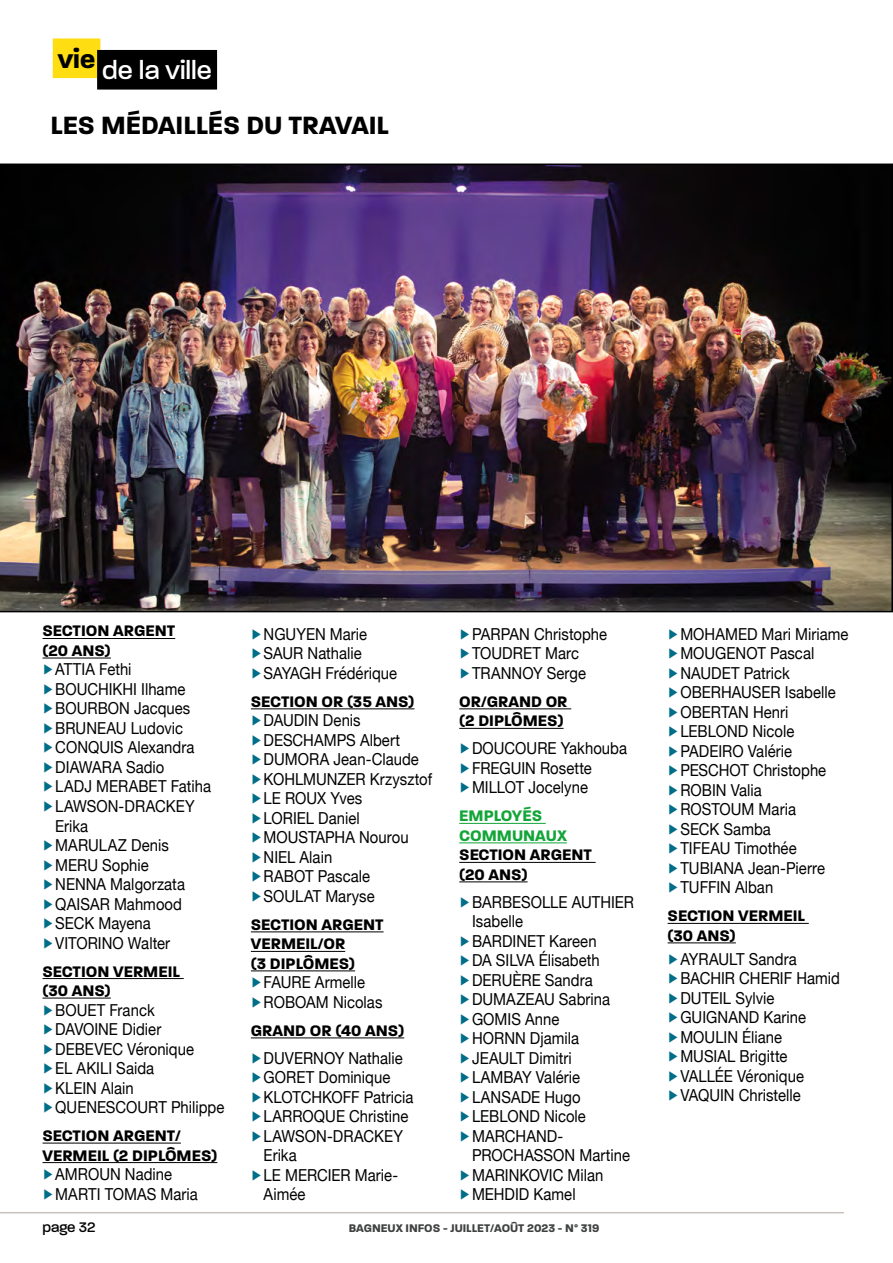
<style>
.page{position:relative;width:893px;height:1263px;background:#fff}
.page>*{position:absolute;margin:0;border:0;box-sizing:border-box;transform-origin:0 0}
.t1{font:700 27px "Paralucent";color:#000}
.t2{font:500 27px "Paralucent";color:#fff}
.t3{font:16.5px/19.5px "Helvetica Neue";color:#000;scale:.9 1}
.t4{font:700 16.5px/19.5px "Paralucent";color:#000}
.t5{font:700 16.5px/19.5px "Paralucent";color:#13a538}
.t6{font:500 15px "Paralucent";color:#000}
.t7{font:700 12px "Paralucent";color:#3f4040}
.s1{color:#006d89}
</style>
<div class="page">
<hr style="left:0;top:1212px;width:844px;height:1px;background:#c9c1be">
<div style="left:53px;top:38px;width:47px;height:40px;background:#ffdd13"></div>
<div style="left:97px;top:50px;width:120px;height:40px;background:#000"></div>
<img style="left:0;top:164px;width:893px;height:448px">
<hr style="left:43px;top:638px;width:132px;height:1px;background:#000">
<hr style="left:43px;top:658px;width:68px;height:1px;background:#000">
<hr style="left:43px;top:978px;width:141px;height:1px;background:#000">
<hr style="left:43px;top:998px;width:68px;height:1px;background:#000">
<hr style="left:43px;top:1143px;width:138px;height:1px;background:#000">
<hr style="left:43px;top:1162px;width:174px;height:1px;background:#000">
<hr style="left:251px;top:708px;width:163px;height:1px;background:#000">
<hr style="left:251px;top:931px;width:133px;height:1px;background:#000">
<hr style="left:251px;top:951px;width:94px;height:1px;background:#000">
<hr style="left:251px;top:970px;width:104px;height:1px;background:#000">
<hr style="left:251px;top:1037px;width:153px;height:1px;background:#000">
<hr style="left:459px;top:708px;width:112px;height:1px;background:#000">
<hr style="left:459px;top:728px;width:105px;height:1px;background:#000">
<hr style="left:459px;top:823px;width:87px;height:1px;background:#13a538">
<hr style="left:459px;top:842px;width:108px;height:1px;background:#13a538">
<hr style="left:459px;top:862px;width:137px;height:1px;background:#000">
<hr style="left:459px;top:881px;width:69px;height:1px;background:#000">
<hr style="left:668px;top:923px;width:141px;height:1px;background:#000">
<hr style="left:668px;top:942px;width:68px;height:1px;background:#000">
<h1 class="t2" style="left:58px;top:54px;width:156px"><sup>vie</sup> de la ville</h1>
<h1 class="t1" style="left:50px;top:109px;width:340px">LES MÉDAILLÉS DU TRAVAIL</h1>
<p class="t4" style="left:43px;top:621px;width:134px">SECTION ARGENT (20 ANS)</p>
<p class="t3" style="left:43px;top:661px;width:100px"><span class="s1">▶</span>ATTIA Fethi</p>
<p class="t3" style="left:43px;top:680px;width:160px"><span class="s1">▶</span>BOUCHIKHI Ilhame</p>
<p class="t3" style="left:43px;top:700px;width:166px"><span class="s1">▶</span>BOURBON Jacques</p>
<p class="t3" style="left:43px;top:719px;width:158px"><span class="s1">▶</span>BRUNEAU Ludovic</p>
<p class="t3" style="left:43px;top:739px;width:170px"><span class="s1">▶</span>CONQUIS Alexandra</p>
<p class="t3" style="left:43px;top:758px;width:137px"><span class="s1">▶</span>DIAWARA Sadio</p>
<p class="t3" style="left:43px;top:778px;width:189px"><span class="s1">▶</span>LADJ MERABET Fatiha</p>
<p class="t3" style="left:43px;top:797px;width:171px"><span class="s1">▶</span>LAWSON-DRACKEY</p>
<p class="t3" style="left:55px;top:817px;width:38px">Erika</p>
<p class="t3" style="left:43px;top:836px;width:142px"><span class="s1">▶</span>MARULAZ Denis</p>
<p class="t3" style="left:43px;top:856px;width:120px"><span class="s1">▶</span>MERU Sophie</p>
<p class="t3" style="left:43px;top:875px;width:160px"><span class="s1">▶</span>NENNA Malgorzata</p>
<p class="t3" style="left:43px;top:895px;width:156px"><span class="s1">▶</span>QAISAR Mahmood</p>
<p class="t3" style="left:43px;top:914px;width:122px"><span class="s1">▶</span>SECK Mayena</p>
<p class="t3" style="left:43px;top:934px;width:143px"><span class="s1">▶</span>VITORINO Walter</p>
<p class="t4" style="left:43px;top:961px;width:139px">SECTION VERMEIL (30 ANS)</p>
<p class="t3" style="left:43px;top:1001px;width:204px"><span class="s1">▶</span>BOUET Franck <span class="s1">▶</span>DAVOINE Didier <span class="s1">▶</span>DEBEVEC Véronique <span class="s1">▶</span>EL AKILI Saida<br><span class="s1">▶</span>KLEIN Alain <span class="s1">▶</span>QUENESCOURT Philippe</p>
<p class="t4" style="left:43px;top:1126px;width:176px">SECTION ARGENT/<br>VERMEIL (2 DIPLÔMES)</p>
<p class="t3" style="left:43px;top:1165px;width:174px"><span class="s1">▶</span>AMROUN Nadine <span class="s1">▶</span>MARTI TOMAS Maria</p>
<p class="t3" style="left:251px;top:625px;width:164px"><span class="s1">▶</span>NGUYEN Marie <span class="s1">▶</span>SAUR Nathalie <span class="s1">▶</span>SAYAGH Frédérique</p>
<p class="t4" style="left:251px;top:692px;width:165px">SECTION OR (35 ANS)</p>
<p class="t3" style="left:251px;top:712px;width:203px"><span class="s1">▶</span>DAUDIN Denis <span class="s1">▶</span>DESCHAMPS Albert <span class="s1">▶</span>DUMORA Jean-Claude <span class="s1">▶</span>KOHLMUNZER Krzysztof <span class="s1">▶</span>LE ROUX Yves<br><span class="s1">▶</span>LORIEL Daniel <span class="s1">▶</span>MOUSTAPHA Nourou <span class="s1">▶</span>NIEL Alain<br><span class="s1">▶</span>RABOT Pascale <span class="s1">▶</span>SOULAT Maryse</p>
<p class="t4" style="left:251px;top:915px;width:134px">SECTION ARGENT<br>VERMEIL/OR<br>(3 DIPLÔMES)</p>
<p class="t3" style="left:251px;top:974px;width:148px"><span class="s1">▶</span>FAURE Armelle <span class="s1">▶</span>ROBOAM Nicolas</p>
<p class="t4" style="left:251px;top:1021px;width:155px">GRAND OR (40 ANS)</p>
<p class="t3" style="left:251px;top:1049px;width:170px"><span class="s1">▶</span>DUVERNOY Nathalie</p>
<p class="t3" style="left:251px;top:1069px;width:156px"><span class="s1">▶</span>GORET Dominique</p>
<p class="t3" style="left:251px;top:1088px;width:182px"><span class="s1">▶</span>KLOTCHKOFF Patricia</p>
<p class="t3" style="left:251px;top:1108px;width:176px"><span class="s1">▶</span>LARROQUE Christine</p>
<p class="t3" style="left:251px;top:1127px;width:171px"><span class="s1">▶</span>LAWSON-DRACKEY</p>
<p class="t3" style="left:264px;top:1147px;width:38px">Erika</p>
<p class="t3" style="left:251px;top:1166px;width:165px"><span class="s1">▶</span>LE MERCIER Marie-</p>
<p class="t3" style="left:264px;top:1186px;width:48px">Aimée</p>
<p class="t3" style="left:459px;top:625px;width:166px"><span class="s1">▶</span>PARPAN Christophe <span class="s1">▶</span>TOUDRET Marc <span class="s1">▶</span>TRANNOY Serge</p>
<p class="t4" style="left:459px;top:692px;width:110px">OR/GRAND OR (2 DIPLÔMES)</p>
<p class="t3" style="left:459px;top:740px;width:188px"><span class="s1">▶</span>DOUCOURE Yakhouba <span class="s1">▶</span>FREGUIN Rosette <span class="s1">▶</span>MILLOT Jocelyne</p>
<p class="t5" style="left:459px;top:806px;width:109px">EMPLOYÉS<br>COMMUNAUX</p>
<p class="t4" style="left:459px;top:845px;width:134px">SECTION ARGENT (20 ANS)</p>
<p class="t3" style="left:459px;top:893px;width:196px"><span class="s1">▶</span>BARBESOLLE AUTHIER</p>
<p class="t3" style="left:472px;top:913px;width:58px">Isabelle</p>
<p class="t3" style="left:459px;top:932px;width:154px"><span class="s1">▶</span>BARDINET Kareen</p>
<p class="t3" style="left:459px;top:952px;width:158px"><span class="s1">▶</span>DA SILVA Élisabeth</p>
<p class="t3" style="left:459px;top:971px;width:150px"><span class="s1">▶</span>DERUÈRE Sandra</p>
<p class="t3" style="left:459px;top:991px;width:169px"><span class="s1">▶</span>DUMAZEAU Sabrina</p>
<p class="t3" style="left:459px;top:1010px;width:113px"><span class="s1">▶</span>GOMIS Anne</p>
<p class="t3" style="left:459px;top:1030px;width:135px"><span class="s1">▶</span>HORNN Djamila</p>
<p class="t3" style="left:459px;top:1049px;width:127px"><span class="s1">▶</span>JEAULT Dimitri</p>
<p class="t3" style="left:459px;top:1069px;width:136px"><span class="s1">▶</span>LAMBAY Valérie</p>
<p class="t3" style="left:459px;top:1088px;width:136px"><span class="s1">▶</span>LANSADE Hugo</p>
<p class="t3" style="left:459px;top:1108px;width:142px"><span class="s1">▶</span>LEBLOND Nicole</p>
<p class="t3" style="left:459px;top:1127px;width:117px"><span class="s1">▶</span>MARCHAND-</p>
<p class="t3" style="left:472px;top:1147px;width:177px">PROCHASSON Martine</p>
<p class="t3" style="left:459px;top:1166px;width:162px"><span class="s1">▶</span>MARINKOVIC Milan</p>
<p class="t3" style="left:459px;top:1186px;width:131px"><span class="s1">▶</span>MEHDID Kamel</p>
<p class="t6" style="left:43px;top:1218px;width:55px">page 32</p>
<p class="t7" style="left:349px;top:1221px;width:252px">BAGNEUX INFOS - JUILLET/AOÛT 2023 - N° 319</p>
<p class="t3" style="left:668px;top:625px;width:202px"><span class="s1">▶</span>MOHAMED Mari Miriame <span class="s1">▶</span>MOUGENOT Pascal <span class="s1">▶</span>NAUDET Patrick <span class="s1">▶</span>OBERHAUSER Isabelle <span class="s1">▶</span>OBERTAN Henri <span class="s1">▶</span>LEBLOND Nicole <span class="s1">▶</span>PADEIRO Valérie <span class="s1">▶</span>PESCHOT Christophe <span class="s1">▶</span>ROBIN Valia <span class="s1">▶</span>ROSTOUM Maria <span class="s1">▶</span>SECK Samba<br><span class="s1">▶</span>TIFEAU Timothée <span class="s1">▶</span>TUBIANA Jean-Pierre <span class="s1">▶</span>TUFFIN Alban</p>
<p class="t4" style="left:668px;top:906px;width:139px">SECTION VERMEIL (30 ANS)</p>
<p class="t3" style="left:668px;top:950px;width:193px"><span class="s1">▶</span>AYRAULT Sandra <span class="s1">▶</span>BACHIR CHERIF Hamid <span class="s1">▶</span>DUTEIL Sylvie <span class="s1">▶</span>GUIGNAND Karine <span class="s1">▶</span>MOULIN Éliane <span class="s1">▶</span>MUSIAL Brigitte <span class="s1">▶</span>VALLÉE Véronique <span class="s1">▶</span>VAQUIN Christelle</p>
</div>
